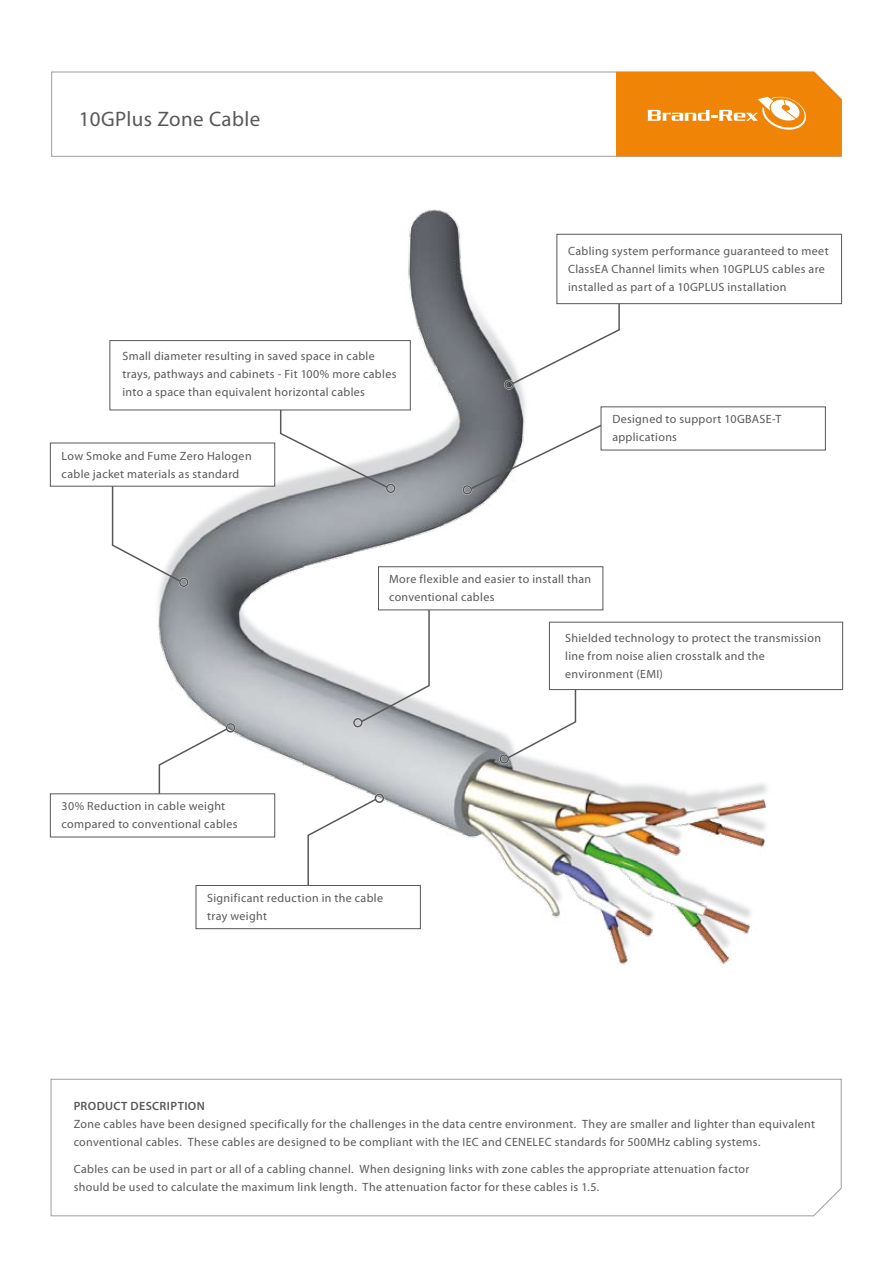
<style>
.page{position:relative;width:893px;height:1263px;background:#fff}
.page>*{position:absolute;margin:0;border:0;box-sizing:border-box;transform-origin:0 0}
.t1{font:21px "Myriad Pro";letter-spacing:.02em;color:#58585a}
.t2{font:12px/18px "Myriad Pro";letter-spacing:.025em;color:#58585a}
.t3{font:600 12px "Myriad Pro";letter-spacing:.03em;color:#58585a}
</style>
<div class="page">
<img style="left:102px;top:209px;width:731px;height:756px">
<svg style="left:51px;top:71px;width:791px;height:86px"></svg>
<svg style="left:50px;top:1078px;width:792px;height:138px"></svg>
<div style="left:386px;top:483px;width:10px;height:10px;border:2px solid #fff;border-radius:50%"></div>
<div style="left:386px;top:484px;width:9px;height:9px;border:1px solid #58585a;border-radius:50%"></div>
<svg style="left:279px;top:410px;width:110px;height:79px"></svg>
<svg style="left:616px;top:72px;width:226px;height:84px;background:#f08e1b"></svg>
<div style="left:226px;top:723px;width:9px;height:10px;border:2px solid #fff;border-radius:50%"></div>
<div style="left:226px;top:723px;width:9px;height:9px;border:1px solid #58585a;border-radius:50%"></div>
<svg style="left:158px;top:727px;width:71px;height:66px"></svg>
<div style="left:50px;top:793px;width:225px;height:44px;background:#fff;border:1px solid #58585a"></div>
<div style="left:109px;top:340px;width:302px;height:70px;background:#fff;border:1px solid #58585a"></div>
<div style="left:353px;top:718px;width:10px;height:10px;border:2px solid #fff;border-radius:50%"></div>
<div style="left:353px;top:718px;width:10px;height:9px;border:1px solid #58585a;border-radius:50%"></div>
<svg style="left:360px;top:607px;width:71px;height:116px"></svg>
<div style="left:378px;top:566px;width:225px;height:44px;background:#fff;border:1px solid #58585a"></div>
<div style="left:374px;top:793px;width:10px;height:10px;border:2px solid #fff;border-radius:50%"></div>
<div style="left:375px;top:793px;width:9px;height:10px;border:1px solid #58585a;border-radius:50%"></div>
<svg style="left:307px;top:797px;width:71px;height:88px"></svg>
<div style="left:196px;top:885px;width:225px;height:44px;background:#fff;border:1px solid #58585a"></div>
<div style="left:499px;top:754px;width:10px;height:10px;border:2px solid #fff;border-radius:50%"></div>
<div style="left:500px;top:754px;width:9px;height:10px;border:1px solid #58585a;border-radius:50%"></div>
<svg style="left:506px;top:655px;width:71px;height:105px"></svg>
<div style="left:549px;top:622px;width:294px;height:68px;background:#fff;border:1px solid #58585a"></div>
<div style="left:179px;top:577px;width:10px;height:10px;border:2px solid #fff;border-radius:50%"></div>
<div style="left:179px;top:578px;width:9px;height:9px;border:1px solid #58585a;border-radius:50%"></div>
<svg style="left:111px;top:487px;width:71px;height:96px"></svg>
<div style="left:50px;top:443px;width:225px;height:44px;background:#fff;border:1px solid #58585a"></div>
<div style="left:504px;top:380px;width:10px;height:10px;border:2px solid #fff;border-radius:50%"></div>
<div style="left:504px;top:380px;width:10px;height:9px;border:1px solid #58585a;border-radius:50%"></div>
<svg style="left:511px;top:281px;width:110px;height:104px"></svg>
<div style="left:556px;top:234px;width:286px;height:70px;background:#fff;border:1px solid #58585a"></div>
<div style="left:462px;top:485px;width:10px;height:10px;border:2px solid #fff;border-radius:50%"></div>
<div style="left:463px;top:485px;width:9px;height:9px;border:1px solid #58585a;border-radius:50%"></div>
<svg style="left:469px;top:413px;width:154px;height:77px"></svg>
<div style="left:601px;top:406px;width:225px;height:44px;background:#fff;border:1px solid #58585a"></div>
<h1 class="t1" style="left:79px;top:106px;width:183px">10GPlus Zone Cable</h1>
<p class="t2" style="left:122px;top:347px;width:275px">Small diameter resulting in saved space in cable trays, pathways and cabinets - Fit 100% more cables into a space than equivalent horizontal cables</p>
<p class="t2" style="left:62px;top:446px;width:191px">Low Smoke and Fume Zero Halogen cable jacket materials as standard</p>
<p class="t2" style="left:568px;top:241px;width:262px">Cabling system performance guaranteed to meet<br>ClassEA Channel limits when 10GPLUS cables are installed as part of a 10GPLUS installation</p>
<p class="t2" style="left:612px;top:410px;width:171px">Designed to support 10GBASE-T applications</p>
<p class="t2" style="left:389px;top:570px;width:204px">More flexible and easier to install than conventional cables</p>
<p class="t2" style="left:62px;top:797px;width:177px">30% Reduction in cable weight compared to conventional cables</p>
<p class="t2" style="left:207px;top:889px;width:177px">Significant reduction in the cable tray weight</p>
<p class="t2" style="left:565px;top:628px;width:257px">Shielded technology to protect the transmission line from noise alien crosstalk and the environment (EMI)</p>
<p class="t3" style="left:74px;top:1099px;width:133px">PRODUCT DESCRIPTION</p>
<p class="t2" style="left:74px;top:1115px;width:743px">Zone cables have been designed specifically for the challenges in the data centre environment. They are smaller and lighter than equivalent conventional cables. These cables are designed to be compliant with the IEC and CENELEC standards for 500MHz cabling systems.</p>
<p class="t2" style="left:74px;top:1160px;width:677px">Cables can be used in part or all of a cabling channel. When designing links with zone cables the appropriate attenuation factor should be used to calculate the maximum link length. The attenuation factor for these cables is 1.5.</p>
</div>
